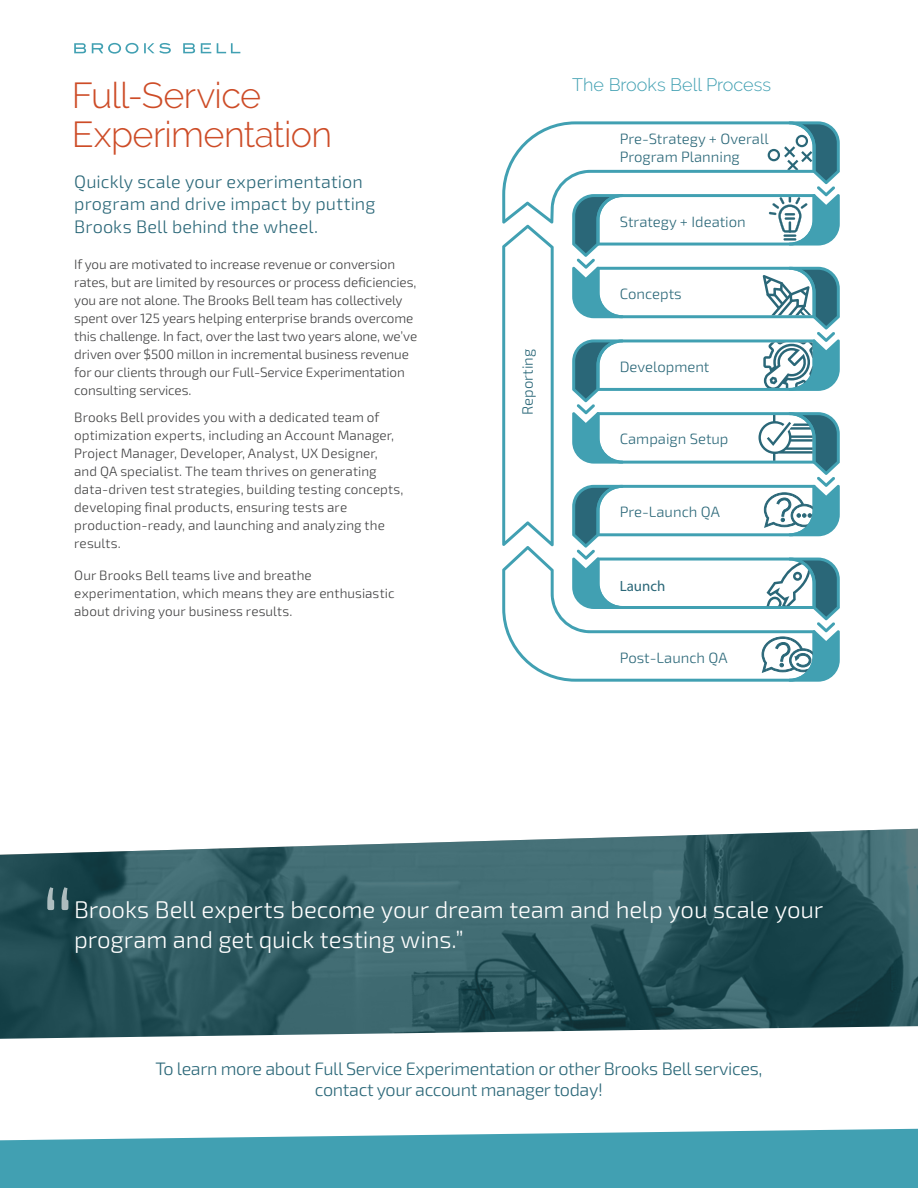
<style>
.page{position:relative;width:918px;height:1188px;background:#fff}
.page>*{position:absolute;margin:0;border:0;box-sizing:border-box;transform-origin:0 0}
.t1{font:300 102.3px "Exo 2.0";color:#fff}
.t2{font:300 36px/39px "Raleway";letter-spacing:-.015em;color:#cd4c27}
.t3{font:300 24px "Exo 2.0";letter-spacing:-.005em;color:#fff}
.body_copy{font:300 18px/21px "Exo 2.0";letter-spacing:-.02em;color:#2a6778;text-align:center}
.body_copy-2{font:300 18px/22.5px "Exo 2.0";letter-spacing:.005em;color:#2a6778}
.intro_copy{font:300 18px "Raleway";color:#41a0b2}
.t4{font:300 14.85px/17.9px "Exo 2";color:#2a6778}
.t5{font:14.85px "Myriad Pro";color:#2a6778}
.body_copy-3{font:300 13.5px/18px "Exo 2.0";color:#404041}
</style>
<div class="page">
<svg style="left:74px;top:43px;width:166px;height:11px"></svg>
<svg style="left:502px;top:121px;width:338px;height:561px"></svg>
<img style="left:0;top:829px;width:918px;height:197px">
<svg style="left:0;top:1026px;width:918px;height:13px"></svg>
<svg style="left:0;top:1129px;width:918px;height:59px;background:#52a8b9"></svg>
<p class="t2" style="left:72px;top:76px;width:262px">Full-Service<br>Experimentation</p>
<p class="body_copy-2" style="left:74px;top:171px;width:303px">Quickly scale your experimentation program and drive impact by putting<br>Brooks Bell behind the wheel.</p>
<p class="body_copy-3" style="left:74px;top:256px;width:344px">If you are motivated to increase revenue or conversion rates, but are limited by resources or process deficiencies, you are not alone. The Brooks Bell team has collectively spent over 125 years helping enterprise brands overcome this challenge. In fact, over the last two years alone, we’ve driven over $500 millon in incremental business revenue for our clients through our Full-Service Experimentation consulting services.</p>
<p class="body_copy-3" style="left:74px;top:409px;width:331px">Brooks Bell provides you with a dedicated team of optimization experts, including an Account Manager, Project Manager, Developer, Analyst, UX Designer, and QA specialist. The team thrives on generating data-driven test strategies, building testing concepts, developing final products, ensuring tests are production-ready, and launching and analyzing the results.</p>
<p class="body_copy-3" style="left:74px;top:566px;width:322px">Our Brooks Bell teams live and breathe experimentation, which means they are enthusiastic about driving your business results.</p>
<p class="t4" style="left:519px;top:415px;width:67px;rotate:-90deg">Reporting</p>
<p class="intro_copy" style="left:572px;top:74px;width:200px">The Brooks Bell Process</p>
<p class="t4" style="left:620px;top:130px;width:150px">Pre-Strategy + Overall<br>Program Planning</p>
<p class="t4" style="left:620px;top:213px;width:128px">Strategy + Ideation</p>
<p class="t4" style="left:620px;top:285px;width:64px">Concepts</p>
<p class="t4" style="left:620px;top:358px;width:91px">Development</p>
<p class="t4" style="left:620px;top:431px;width:110px">Campaign Setup</p>
<p class="t4" style="left:620px;top:503px;width:102px">Pre-Launch QA</p>
<p class="t5" style="left:620px;top:576px;width:47px">Launch</p>
<p class="t4" style="left:620px;top:649px;width:109px">Post-Launch QA</p>
<h1 class="t1" style="left:40px;top:867px;width:37px">“</h1>
<p class="t3" style="left:74px;top:896px;width:751px">Brooks Bell experts become your dream team and help you scale your</p>
<p class="t3" style="left:74px;top:926px;width:391px">program and get quick testing wins.”</p>
<p class="body_copy" style="left:155px;top:1059px;width:608px">To learn more about Full Service Experimentation or other Brooks Bell services, contact your account manager today!</p>
</div>
